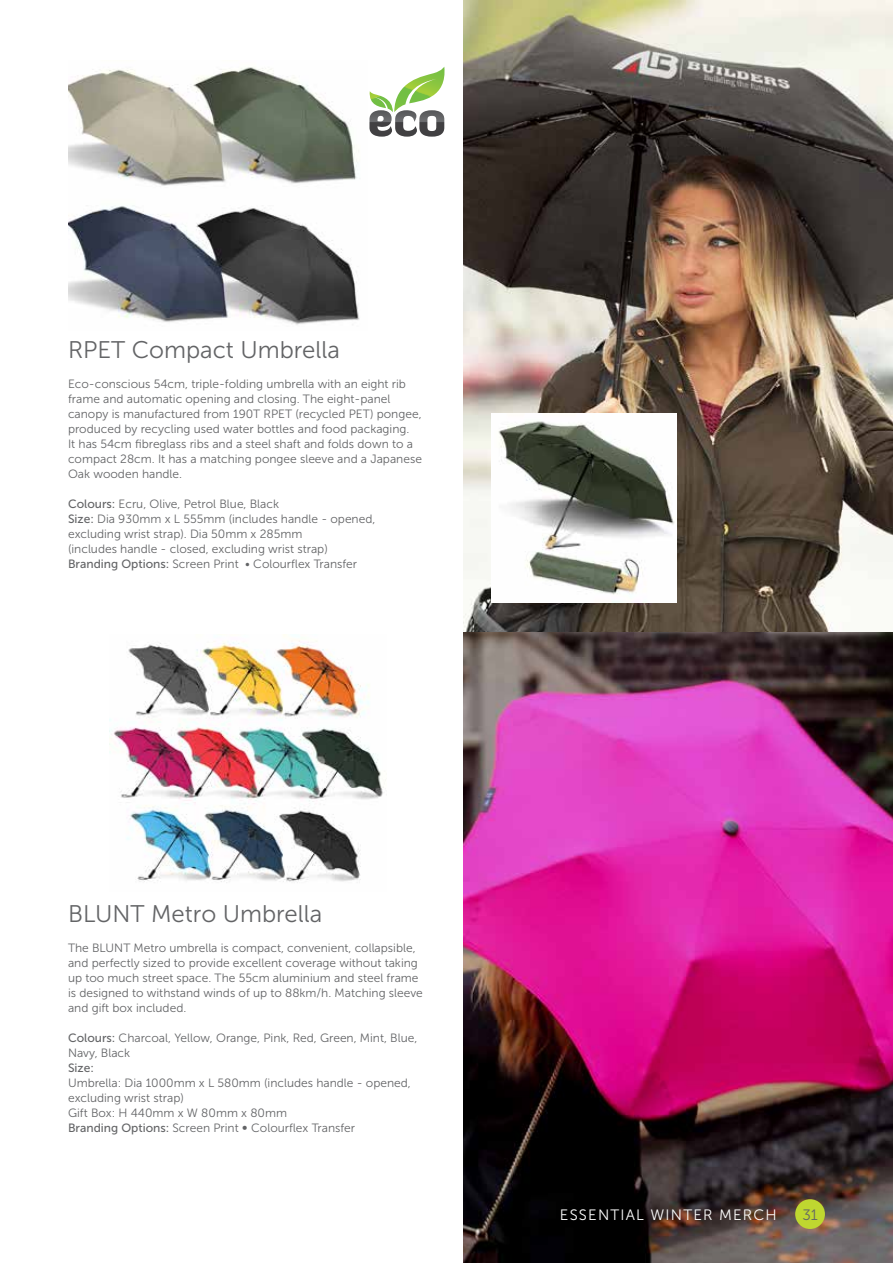
<style>
.page{position:relative;width:893px;height:1263px;background:#fff}
.page>*{position:absolute;margin:0;border:0;box-sizing:border-box;transform-origin:0 0}
.t1{font:24px "Museo Sans 300";color:#636466}
.t2{font:15px "Museo Sans 300";letter-spacing:.08em;color:#fff}
.t3{font:15px "Museo Sans 300";color:#636466}
.t4{font:12px/15px "Museo Sans 300";color:#636466}
.t5{font:12px "Museo Sans 500";color:#636466}
.s1{font-family:"Museo Sans 500"}
</style>
<div class="page">
<img style="left:463px;top:631px;width:430px;height:632px">
<img style="left:463px;top:0;width:430px;height:631px">
<img style="left:68px;top:67px;width:292px;height:258px">
<img style="left:492px;top:413px;width:185px;height:189px">
<svg style="left:369px;top:67px;width:76px;height:70px"></svg>
<div style="left:795px;top:1199px;width:30px;height:30px;background:#bfd730;border-radius:50%"></div>
<img style="left:110px;top:634px;width:276px;height:249px">
<h1 class="t1" style="left:68px;top:337px;width:273px">RPET Compact Umbrella</h1>
<p class="t4" style="left:68px;top:377px;width:355px">Eco-conscious 54cm, triple-folding umbrella with an eight rib frame and automatic opening and closing. The eight-panel canopy is manufactured from 190T RPET (recycled PET) pongee, produced by recycling used water bottles and food packaging.<br>It has 54cm fibreglass ribs and a steel shaft and folds down to a compact 28cm. It has a matching pongee sleeve and a Japanese Oak wooden handle.</p>
<p class="t4" style="left:68px;top:497px;width:309px"><span class="s1">Colours:</span> Ecru, Olive, Petrol Blue, Black<br><span class="s1">Size:</span> Dia 930mm x L 555mm (includes handle - opened, excluding wrist strap). Dia 50mm x 285mm<br>(includes handle - closed, excluding wrist strap)<br><span class="s1">Branding Options:</span> Screen Print • Colourflex Transfer</p>
<h1 class="t1" style="left:68px;top:900px;width:256px">BLUNT Metro Umbrella</h1>
<p class="t4" style="left:68px;top:940px;width:356px">The BLUNT Metro umbrella is compact, convenient, collapsible, and perfectly sized to provide excellent coverage without taking up too much street space. The 55cm aluminium and steel frame is designed to withstand winds of up to 88km/h. Matching sleeve and gift box included.</p>
<p class="t4" style="left:68px;top:1030px;width:351px"><span class="s1">Colours:</span> Charcoal, Yellow, Orange, Pink, Red, Green, Mint, Blue,<br>Navy, Black</p>
<p class="t5" style="left:68px;top:1061px;width:27px">Size:</p>
<p class="t4" style="left:68px;top:1075px;width:344px">Umbrella: Dia 1000mm x L 580mm (includes handle - opened, excluding wrist strap)<br>Gift Box: H 440mm x W 80mm x 80mm<br><span class="s1">Branding Options:</span> Screen Print ∞ Colourflex Transfer</p>
<p class="t2" style="left:560px;top:1206px;width:218px">ESSENTIAL WINTER MERCH</p>
<p class="t3" style="left:802px;top:1206px;width:17px">31</p>
</div>
